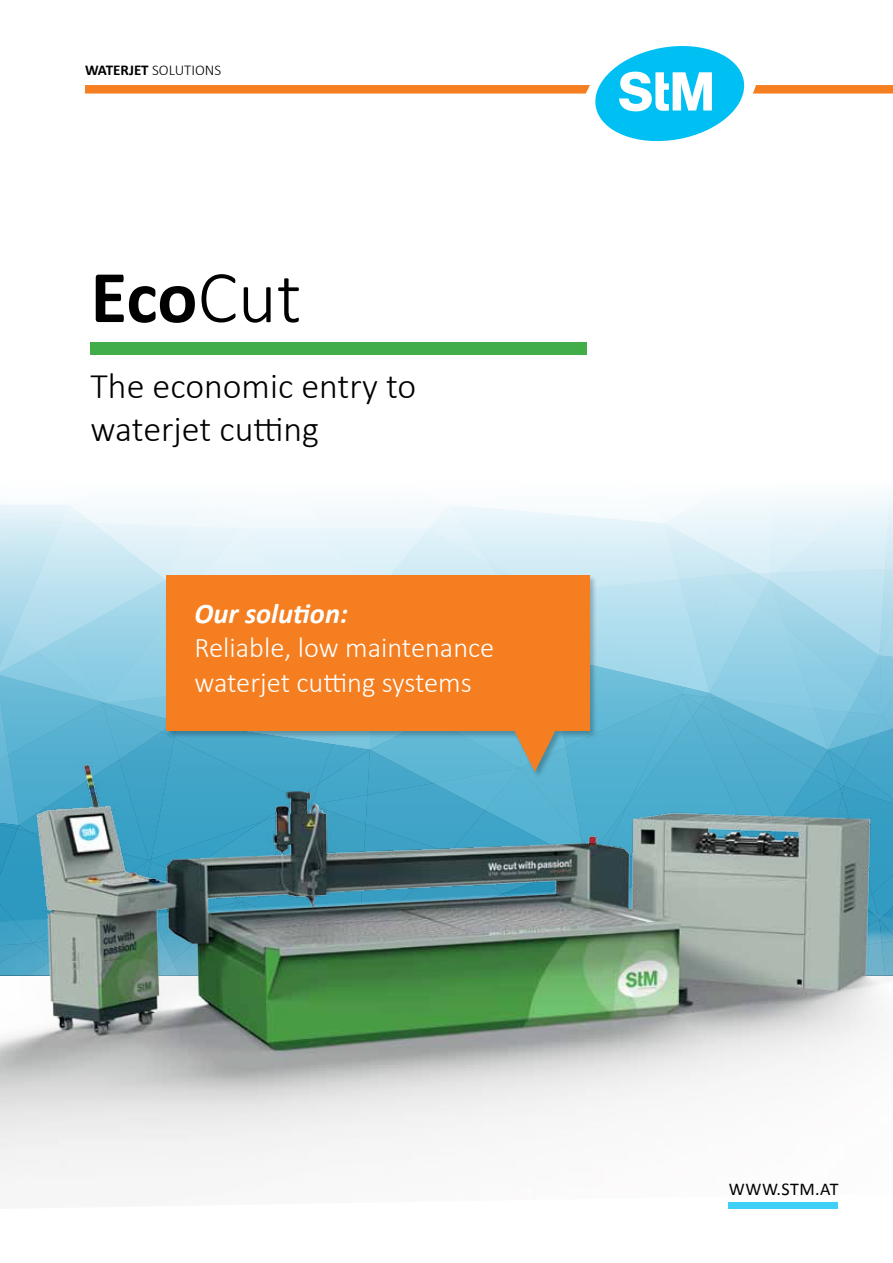
<style>
.page{position:relative;width:893px;height:1263px;background:#fff}
.page>*{position:absolute;margin:0;border:0;box-sizing:border-box;transform-origin:0 0}
.t1{font:700 75px "Calibri";color:#000}
.t2{font:300 36px/43.2px "Calibri";color:#000}
.t3{font:300 28.5px/34.2px "Calibri";color:#fff}
.t4{font:italic 700 28.5px "Calibri";color:#fff}
.t5{font:18px "Calibri";letter-spacing:.035em;color:#000}
.t6{font:300 15px "Calibri";color:#000}
.s1{font-weight:700}
.s2{font-weight:300}
</style>
<div class="page">
<svg style="left:0;top:494px;width:893px;height:192px;background:#d5cab8"></svg>
<div style="left:91px;top:342px;width:496px;height:12px;background:#41ad49"></div>
<img style="left:0;top:686px;width:893px;height:523px">
<svg style="left:85px;top:46px;width:808px;height:96px"></svg>
<div style="left:729px;top:1202px;width:109px;height:6px;background:#40cff6"></div>
<p class="t6" style="left:85px;top:61px;width:138px"><span class="s1">WATERJET</span> SOLUTIONS</p>
<h1 class="t1" style="left:91px;top:249px;width:212px">Eco<span class="s2">Cut</span></h1>
<p class="t2" style="left:91px;top:364px;width:327px">The economic entry to waterjet cutting</p>
<p class="t4" style="left:194px;top:596px;width:155px">Our solution:</p>
<p class="t3" style="left:194px;top:631px;width:301px">Reliable, low maintenance waterjet cutting systems</p>
<p class="t5" style="left:729px;top:1177px;width:111px">WWW.STM.AT</p>
</div>
